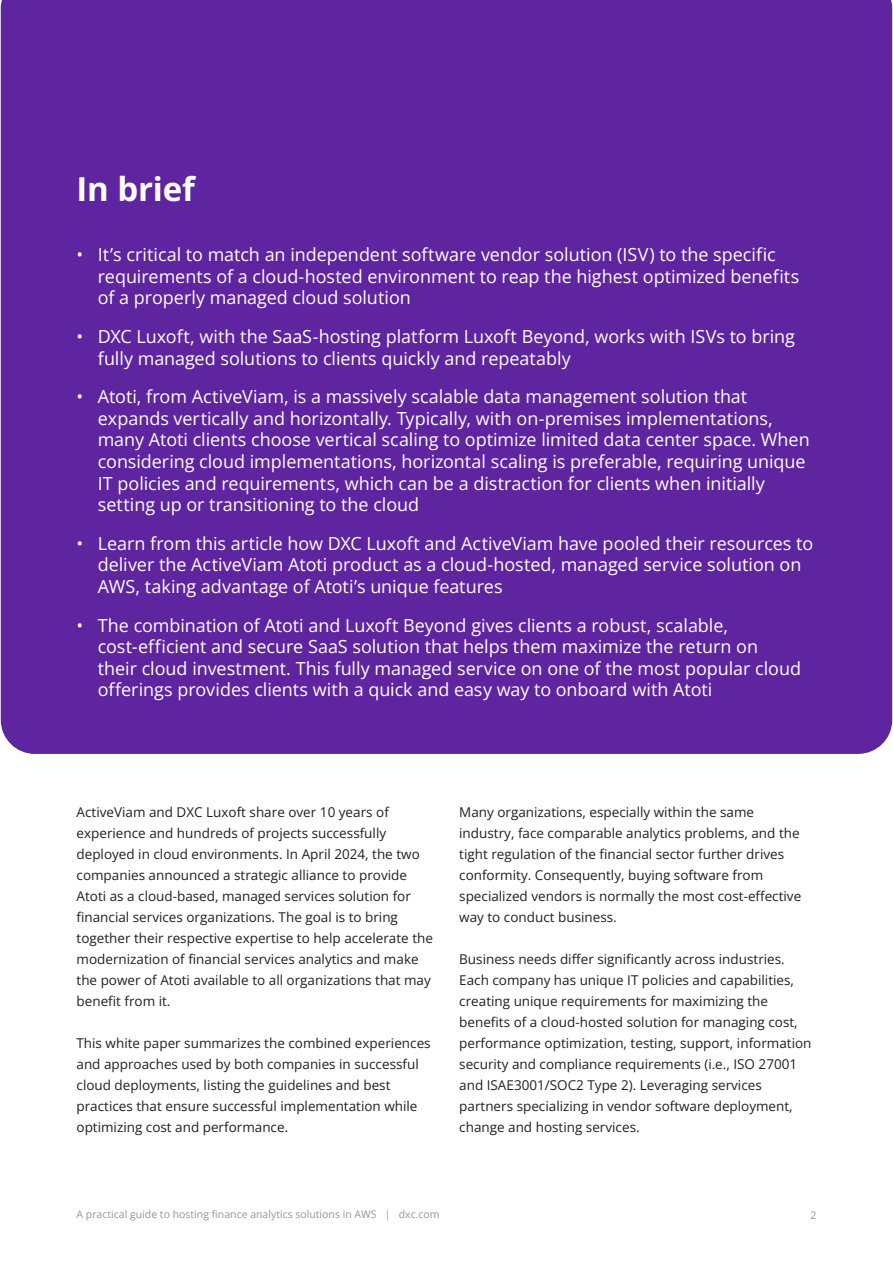
<style>
.page{position:relative;width:893px;height:1263px;background:#fff}
.page>*{position:absolute;margin:0;border:0;box-sizing:border-box;transform-origin:0 0}
.H1_Heading_Bold_22_28_pt{font:700 33px "Open Sans";letter-spacing:-.005em;color:#fff}
.t1{font:18px/21.6px "Open Sans";letter-spacing:-.005em;color:#fff}
.Body_Copy_Regular_9_10_8pt{font:13.5px/21px "Open Sans";color:#231f20}
.t2{font:10.5px "Open Sans";color:#969696}
</style>
<div class="page">
<div style="left:1px;top:0;width:891px;height:754px;background:#5f249f"></div>
<p class="H1_Heading_Bold_22_28_pt" style="left:77px;top:166px;width:120px">In brief</p>
<p class="t1" style="left:98px;top:243px;width:703px;text-indent:-21px">• It’s critical to match an independent software vendor solution (ISV) to the specific requirements of a cloud-hosted environment to reap the highest optimized benefits of a properly managed cloud solution</p>
<p class="t1" style="left:98px;top:325px;width:699px;text-indent:-21px">• DXC Luxoft, with the SaaS-hosting platform Luxoft Beyond, works with ISVs to bring fully managed solutions to clients quickly and repeatably</p>
<p class="t1" style="left:98px;top:385px;width:713px;text-indent:-21px">• Atoti, from ActiveViam, is a massively scalable data management solution that expands vertically and horizontally. Typically, with on-premises implementations, many Atoti clients choose vertical scaling to optimize limited data center space. When considering cloud implementations, horizontal scaling is preferable, requiring unique IT policies and requirements, which can be a distraction for clients when initially setting up or transitioning to the cloud</p>
<p class="t1" style="left:98px;top:532px;width:717px;text-indent:-21px">• Learn from this article how DXC Luxoft and ActiveViam have pooled their resources to deliver the ActiveViam Atoti product as a cloud-hosted, managed service solution on<br>AWS, taking advantage of Atoti’s unique features</p>
<p class="t1" style="left:98px;top:614px;width:705px;text-indent:-21px">• The combination of Atoti and Luxoft Beyond gives clients a robust, scalable, cost-efficient and secure SaaS solution that helps them maximize the return on their cloud investment. This fully managed service on one of the most popular cloud offerings provides clients with a quick and easy way to onboard with Atoti</p>
<p class="Body_Copy_Regular_9_10_8pt" style="left:77px;top:801px;width:358px">ActiveViam and DXC Luxoft share over 10 years of experience and hundreds of projects successfully deployed in cloud environments. In April 2024, the two companies announced a strategic alliance to provide Atoti as a cloud-based, managed services solution for financial services organizations. The goal is to bring together their respective expertise to help accelerate the modernization of financial services analytics and make the power of Atoti available to all organizations that may benefit from it.</p>
<p class="Body_Copy_Regular_9_10_8pt" style="left:77px;top:1032px;width:356px">This white paper summarizes the combined experiences and approaches used by both companies in successful cloud deployments, listing the guidelines and best practices that ensure successful implementation while optimizing cost and performance.</p>
<p class="Body_Copy_Regular_9_10_8pt" style="left:459px;top:801px;width:343px">Many organizations, especially within the same industry, face comparable analytics problems, and the tight regulation of the financial sector further drives conformity. Consequently, buying software from specialized vendors is normally the most cost-effective way to conduct business.</p>
<p class="Body_Copy_Regular_9_10_8pt" style="left:459px;top:948px;width:354px">Business needs differ significantly across industries.<br>Each company has unique IT policies and capabilities, creating unique requirements for maximizing the benefits of a cloud-hosted solution for managing cost, performance optimization, testing, support, information security and compliance requirements (i.e., ISO 27001 and ISAE3001/SOC2 Type 2). Leveraging services partners specializing in vendor software deployment, change and hosting services.</p>
<p class="t2" style="left:77px;top:1207px;width:365px">A practical guide to hosting finance analytics solutions in AWS | dxc.com</p>
<p class="t2" style="left:810px;top:1208px;width:8px">2</p>
</div>
